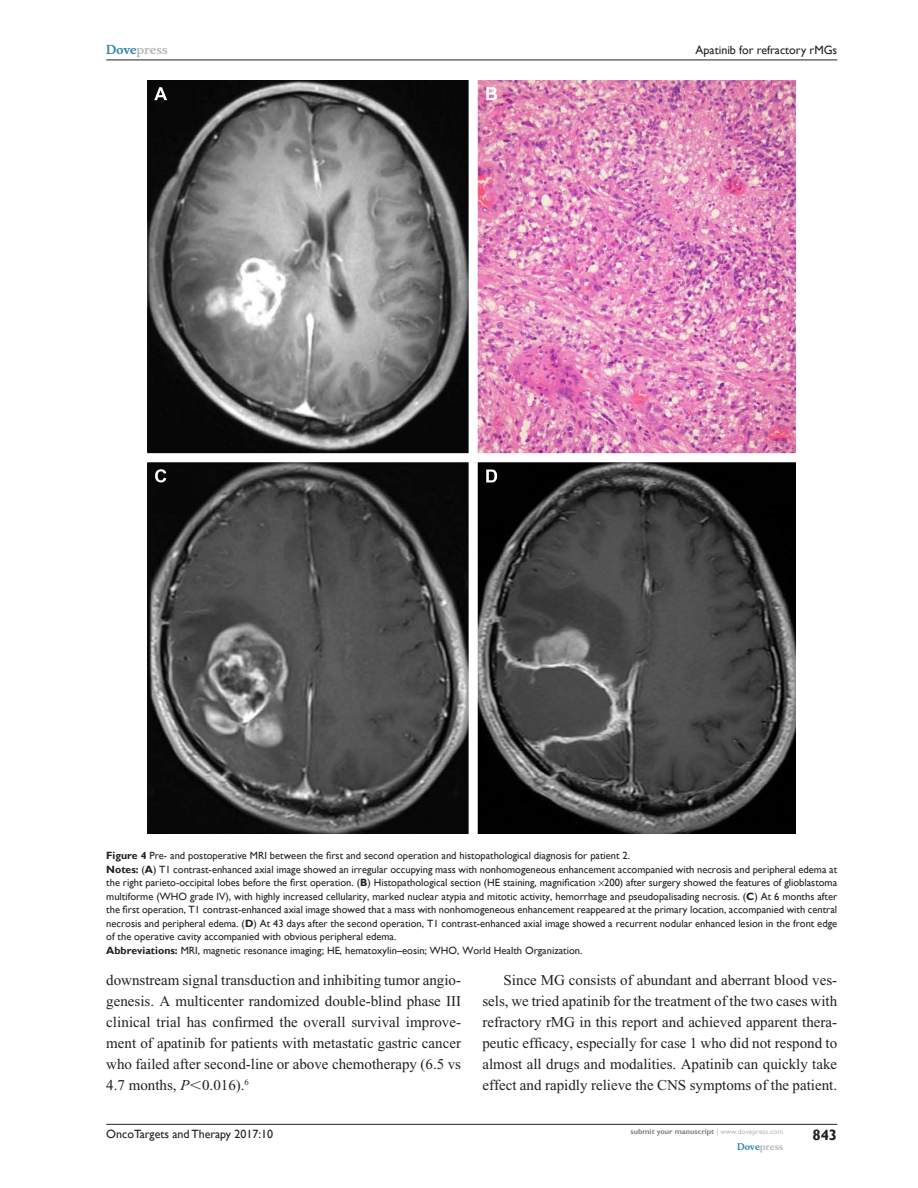
<style>
.page{position:relative;width:918px;height:1188px;background:#fff}
.page>*{position:absolute;margin:0;border:0;box-sizing:border-box;transform-origin:0 0}
.Tx{font:15px/21px "Times New Roman";color:#231f20;text-align:justify}
.t1{font:700 15px "Gill Sans";color:#231f20}
.t2{font:12px "Gill Sans";color:#231f20}
.t3{font:700 12px "Musee";color:#b8b9bc}
.FigSNRI{font:10.5px/13.5px "Gill Sans";color:#231f20;text-align:justify}
.FigC{font:10.5px "Gill Sans";color:#231f20}
.t4{font:700 9px "Musee";color:#b8b9bc}
.t5{font:700 7.5px "Gill Sans";color:#808285}
.s1{color:#3485ae}
.s2{font-weight:700}
.s3{font-style:italic}
.s4{font-family:"Mathematical Pi One"}
.s5{font-weight:400;color:#b8b9bc}
</style>
<div class="page">
<hr style="left:106px;top:1124px;width:731px;height:1px;background:#231f20">
<hr style="left:106px;top:60px;width:731px;height:1px;background:#231f20">
<img style="left:148px;top:81px;width:648px;height:753px">
<p class="t3" style="left:106px;top:43px;width:63px"><span class="s1">Dove</span>press</p>
<p class="t2" style="left:696px;top:43px;width:143px">Apatinib for refractory rMGs</p>
<p class="FigC" style="left:106px;top:850px;width:525px"><span class="s2">Figure 4</span> Pre- and postoperative MRI between the first and second operation and histopathological diagnosis for patient 2.</p>
<p class="FigSNRI" style="left:106px;top:863px;width:732px"><span class="s2">Notes:</span> (<span class="s2">A</span>) T1 contrast-enhanced axial image showed an irregular occupying mass with nonhomogeneous enhancement accompanied with necrosis and peripheral edema at the right parieto-occipital lobes before the first operation. (<span class="s2">B</span>) Histopathological section (HE staining, magnification 200) after surgery showed the features of glioblastoma multiforme (WHO grade IV), with highly increased cellularity, marked nuclear atypia and mitotic activity, hemorrhage and pseudopalisading necrosis. (<span class="s2">C</span>) At 6 months after the first operation, T1 contrast-enhanced axial image showed that a mass with nonhomogeneous enhancement reappeared at the primary location, accompanied with central necrosis and peripheral edema. (<span class="s2">D</span>) At 43 days after the second operation, T1 contrast-enhanced axial image showed a recurrent nodular enhanced lesion in the front edge of the operative cavity accompanied with obvious peripheral edema.</p>
<p class="FigSNRI" style="left:106px;top:944px;width:478px"><span class="s2">Abbreviations:</span> MRI , magnetic resonance imaging; HE, hematoxylin–eosin; WHO, World Health Organization.</p>
<p class="Tx" style="left:106px;top:970px;width:356px">downstream signal transduction and inhibiting tumor angio&shy;genesis. A multicenter randomized double-blind phase III clinical trial has confirmed the overall survival improve&shy;ment of apatinib for patients with metastatic gastric cancer who failed after second-line or above chemotherapy (6.5 vs 4.7 months, <span class="s3">P</span><span class="s4">,</span>0.016).<sup>6</sup></p>
<p class="Tx" style="left:482px;top:970px;width:356px;text-indent:21px">Since MG consists of abundant and aberrant blood ves&shy;sels, we tried apatinib for the treatment of the two cases with refractory rMG in this report and achieved apparent thera&shy;peutic efficacy, especially for case 1 who did not respond to almost all drugs and modalities. Apatinib can quickly take effect and rapidly relieve the CNS symptoms of the patient.</p>
<p class="t2" style="left:106px;top:1127px;width:168px">OncoTargets and Therapy 2017:10</p>
<p class="t5" style="left:631px;top:1127px;width:154px">submit your manuscript <span class="s5">| www.dovepress.com</span></p>
<p class="t4" style="left:737px;top:1141px;width:48px"><span class="s1">Dove</span>press</p>
<h1 class="t1" style="left:812px;top:1126px;width:26px">843</h1>
</div>
